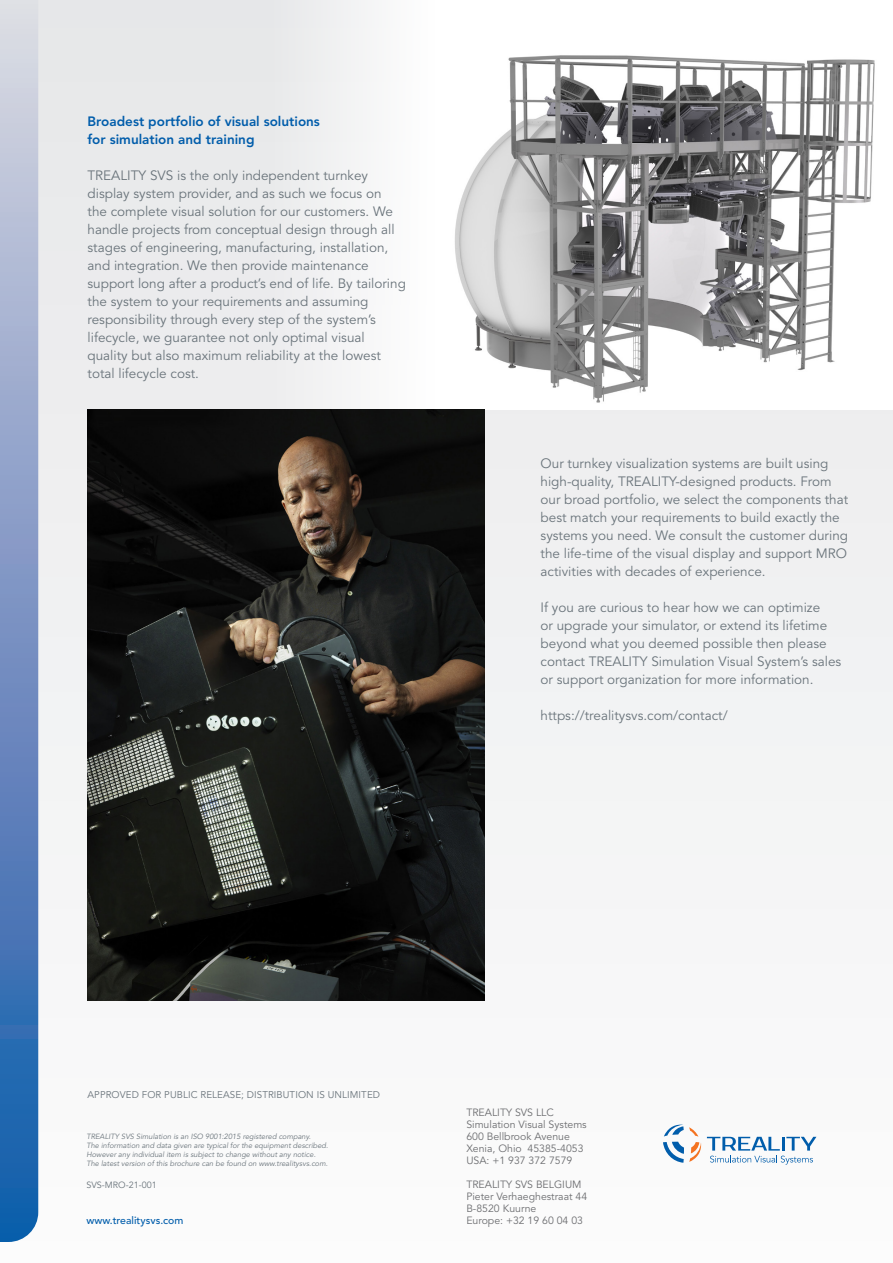
<style>
.page{position:relative;width:893px;height:1263px;background:#f4f5f5}
.page>*{position:absolute;margin:0;border:0;box-sizing:border-box;transform-origin:0 0}
.t1{font:13.5px/18px "Avenir LT Std";color:#6a747b}
.Subheads{font:800 13.5px/18px "Avenir LT Std";color:#015dab}
.Addresses{font:10.5px "Avenir LT Std";color:#6c6d70}
.Addresses-2{font:500 10.5px "Avenir LT Std";color:#015dab}
.t2{font:9.75px "Avenir LT Std";letter-spacing:.01em;color:#6a747b}
.Addresses-3{font:9px "Avenir LT Std";color:#6a747b}
.Addresses-4{font:italic 7.5px "Avenir LT Std";color:#6a747b}
</style>
<div class="page">
<svg style="left:0;top:0;width:38px;height:1242px;background:#7896c4"></svg>
<div style="left:240px;top:0;width:653px;height:410px;background:linear-gradient(to right,#f1f2f3,#fff)"></div>
<img style="left:289px;top:23px;width:604px;height:387px">
<img style="left:88px;top:410px;width:397px;height:591px">
<svg style="left:663px;top:1124px;width:38px;height:39px"></svg>
<svg style="left:707px;top:1137px;width:109px;height:28px"></svg>
<p class="Subheads" style="left:88px;top:112px;width:234px">Broadest portfolio of visual solutions for simulation and training</p>
<p class="t1" style="left:88px;top:167px;width:320px">TREALITY SVS is the only independent turnkey display system provider, and as such we focus on<br>the complete visual solution for our customers. We handle projects from conceptual design through all stages of engineering, manufacturing, installation, and integration. We then provide maintenance support long after a product’s end of life. By tailoring the system to your requirements and assuming responsibility through every step of the system’s lifecycle, we guarantee not only optimal visual quality but also maximum reliability at the lowest total lifecycle cost.</p>
<p class="t1" style="left:541px;top:455px;width:309px">Our turnkey visualization systems are built using high-quality, TREALITY-designed products. From our broad portfolio, we select the components that best match your requirements to build exactly the systems you need. We consult the customer during the life-time of the visual display and support MRO activities with decades of experience.</p>
<p class="t1" style="left:541px;top:599px;width:302px">If you are curious to hear how we can optimize<br>or upgrade your simulator, or extend its lifetime beyond what you deemed possible then please contact TREALITY Simulation Visual System’s sales or support organization for more information.</p>
<p class="t1" style="left:541px;top:707px;width:189px">https://trealitysvs.com/contact/</p>
<p class="t2" style="left:88px;top:1089px;width:294px">APPROVED FOR PUBLIC RELEASE; DISTRIBUTION IS UNLIMITED</p>
<p class="Addresses-4" style="left:86px;top:1132px;width:226px">TREALITY SVS Simulation is an ISO 9001:2015 registered company.</p>
<p class="Addresses-4" style="left:86px;top:1141px;width:243px">The information and data given are typical for the equipment described.</p>
<p class="Addresses-4" style="left:86px;top:1150px;width:231px">However any individual item is subject to change without any notice.</p>
<p class="Addresses-4" style="left:86px;top:1159px;width:243px">The latest version of this brochure can be found on www.trealitysvs.com.</p>
<p class="Addresses-3" style="left:86px;top:1180px;width:72px">SVS-MRO-21-001</p>
<p class="Addresses-2" style="left:86px;top:1214px;width:99px">www.trealitysvs.com</p>
<p class="Addresses" style="left:466px;top:1106px;width:89px">TREALITY SVS LLC</p>
<p class="Addresses" style="left:466px;top:1118px;width:122px">Simulation Visual Systems</p>
<p class="Addresses" style="left:466px;top:1130px;width:105px">600 Bellbrook Avenue</p>
<p class="Addresses" style="left:466px;top:1142px;width:119px">Xenia, Ohio 45385-4053</p>
<p class="Addresses" style="left:466px;top:1154px;width:108px">USA: +1 937 372 7579</p>
<p class="Addresses" style="left:466px;top:1178px;width:117px">TREALITY SVS BELGIUM</p>
<p class="Addresses" style="left:466px;top:1190px;width:122px">Pieter Verhaeghestraat 44</p>
<p class="Addresses" style="left:466px;top:1202px;width:72px">B-8520 Kuurne</p>
<p class="Addresses" style="left:466px;top:1214px;width:118px">Europe: +32 19 60 04 03</p>
</div>
